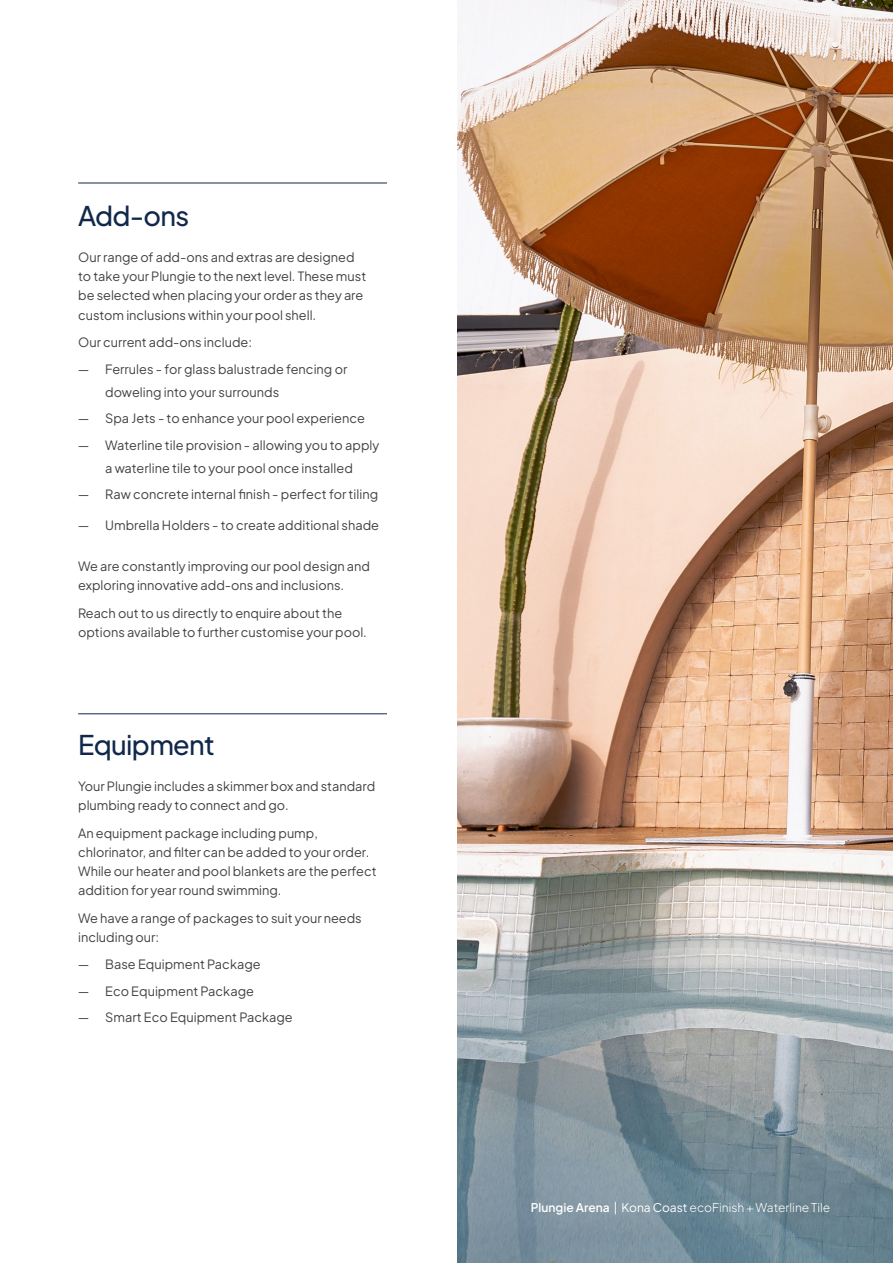
<style>
.page{position:relative;width:893px;height:1263px;background:#fff}
.page>*{position:absolute;margin:0;border:0;box-sizing:border-box;transform-origin:0 0}
.t1{font:500 27px "Plus Jakarta Sans";letter-spacing:-.025em;color:#11284b}
.t2{font:12.75px/19.2px "Plus Jakarta Sans";color:#414042}
.t3{font:300 12px "Plus Jakarta Sans";color:#fff}
.s1{font-weight:600}
.s2{font-weight:400}
</style>
<div class="page">
<hr style="left:78px;top:183px;width:309px;height:1px;background:#11284b">
<hr style="left:78px;top:713px;width:309px;height:1px;background:#11284b">
<img style="left:457px;top:0;width:436px;height:1263px">
<h1 class="t1" style="left:78px;top:194px;width:113px">Add-ons</h1>
<p class="t2" style="left:78px;top:246px;width:290px">Our range of add-ons and extras are designed to take your Plungie to the next level. These must be selected when placing your order as they are custom inclusions within your pool shell.</p>
<p class="t2" style="left:78px;top:328px;width:271px;line-height:26.7px">Our current add-ons include:<br>― Ferrules - for glass balustrade fencing or</p>
<p class="t2" style="left:78px;top:377px;width:303px;line-height:26.7px;text-indent:27px">doweling into your surrounds<br>― Spa Jets - to enhance your pool experience ― Waterline tile provision - allowing you to apply</p>
<p class="t2" style="left:78px;top:453px;width:302px;line-height:26.7px;text-align:center">a waterline tile to your pool once installed<br>― Raw concrete internal finish - perfect for tiling</p>
<p class="t2" style="left:78px;top:515px;width:302px">― Umbrella Holders - to create additional shade</p>
<p class="t2" style="left:78px;top:555px;width:293px">We are constantly improving our pool design and exploring innovative add-ons and inclusions.</p>
<p class="t2" style="left:78px;top:602px;width:290px">Reach out to us directly to enquire about the options available to further customise your pool.</p>
<h1 class="t1" style="left:78px;top:722px;width:138px">Equipment</h1>
<p class="t2" style="left:78px;top:775px;width:299px">Your Plungie includes a skimmer box and standard plumbing ready to connect and go.</p>
<p class="t2" style="left:78px;top:822px;width:300px">An equipment package including pump, chlorinator, and filter can be added to your order.<br>While our heater and pool blankets are the perfect addition for year round swimming.</p>
<p class="t2" style="left:78px;top:907px;width:285px">We have a range of packages to suit your needs including our:</p>
<p class="t2" style="left:78px;top:949px;width:216px;line-height:26.7px">― Base Equipment Package<br>― Eco Equipment Package<br>― Smart Eco Equipment Package</p>
<p class="t3" style="left:531px;top:1197px;width:301px"><span class="s1">Plungie Arena</span> <span class="s2">| Kona Coast</span> ecoFinish + Waterline Tile</p>
</div>
